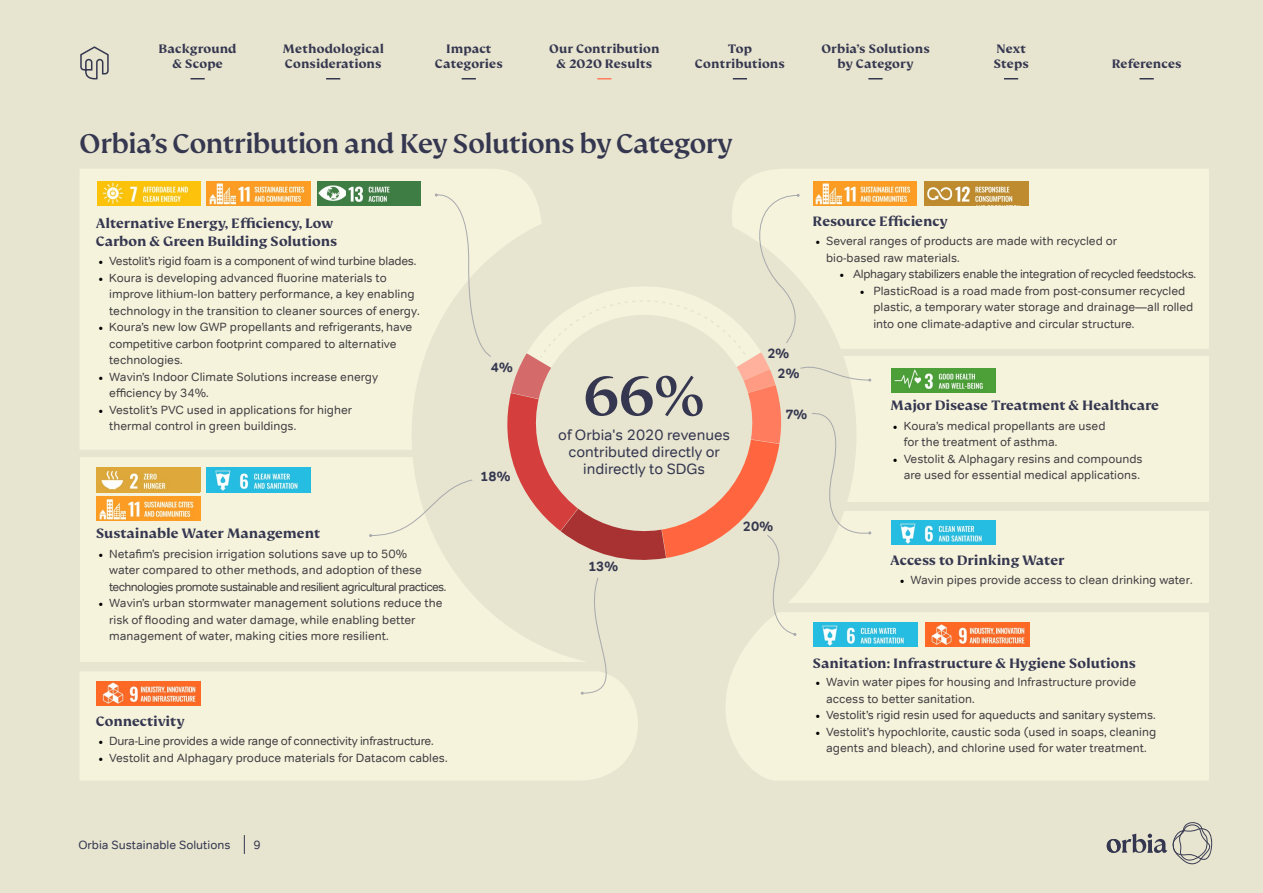
<style>
.page{position:relative;width:1263px;height:893px;background:#e7e4cf}
.page>*{position:absolute;margin:0;border:0;box-sizing:border-box;transform-origin:0 0}
.t1{font:500 61.8px "FS Kim";color:#353750}
.t2{font:500 30px "FS Kim";letter-spacing:-.02em;color:#353750}
.t3{font:700 15px/18px "FS Kim";color:#353750}
.t4{font:15px/16.8px "Tondo Trial";color:#353750;text-align:center}
.t5{font:700 13.5px/15px "FS Kim";letter-spacing:.01em;color:#353750;text-align:center}
.t6{font:700 13.5px/19.5px "Tondo Trial";color:#353750}
.t7{font:12px/16.5px "Tondo Trial";color:#414042}
.t8{font:12px "Tondo Trial";letter-spacing:-.02em;color:#414042}
.t9{font:12px "Tondo Trial";letter-spacing:-.03em;color:#414042}
.t10{font:12px "Tondo Trial";color:#353750}
.s1{font-family:"Adobe Hebrew";color:#000}
</style>
<div class="page">
<svg style="left:80px;top:46px;width:29px;height:34px"></svg>
<svg style="left:191px;top:78px;width:14px;height:2px"></svg>
<svg style="left:326px;top:78px;width:14px;height:2px"></svg>
<svg style="left:597px;top:78px;width:14px;height:2px"></svg>
<svg style="left:733px;top:78px;width:14px;height:2px"></svg>
<svg style="left:868px;top:78px;width:15px;height:2px"></svg>
<svg style="left:1004px;top:78px;width:14px;height:2px"></svg>
<svg style="left:1139px;top:78px;width:15px;height:2px"></svg>
<svg style="left:462px;top:78px;width:14px;height:2px"></svg>
<svg style="left:244px;top:835px;width:1px;height:19px"></svg>
<div style="left:80px;top:672px;width:558px;height:108px;background:#f6f3dd"></div>
<div style="left:80px;top:457px;width:551px;height:205px;background:#f6f3dd"></div>
<div style="left:80px;top:169px;width:453px;height:280px;background:#f6f3dd"></div>
<div style="left:726px;top:612px;width:483px;height:168px;background:#f6f3dd"></div>
<div style="left:786px;top:511px;width:423px;height:92px;background:#f6f3dd"></div>
<div style="left:832px;top:356px;width:377px;height:146px;background:#f6f3dd"></div>
<div style="left:736px;top:169px;width:473px;height:180px;background:#f6f3dd"></div>
<div style="left:412px;top:203px;width:444px;height:464px;background:#e7e4cf;border-radius:50%"></div>
<svg style="left:435px;top:188px;width:57px;height:169px"></svg>
<img style="left:207px;top:181px;width:103px;height:24px">
<img style="left:97px;top:181px;width:103px;height:24px">
<img style="left:317px;top:181px;width:103px;height:24px">
<img style="left:97px;top:496px;width:103px;height:25px">
<img style="left:97px;top:468px;width:103px;height:24px">
<img style="left:207px;top:468px;width:103px;height:24px">
<img style="left:97px;top:681px;width:103px;height:24px">
<img style="left:813px;top:181px;width:103px;height:24px">
<img style="left:925px;top:181px;width:102px;height:24px">
<hr style="left:974px;top:204px;width:47px;height:1px;background:#bf8b2e">
<hr style="left:929px;top:181px;width:47px;height:4px;background:#bf8b2e">
<img style="left:892px;top:368px;width:103px;height:24px">
<img style="left:892px;top:521px;width:103px;height:24px">
<img style="left:871px;top:623px;width:46px;height:24px">
<img style="left:925px;top:623px;width:103px;height:24px">
<svg style="left:499px;top:194px;width:372px;height:501px"></svg>
<svg style="left:369px;top:479px;width:104px;height:58px"></svg>
<svg style="left:1107px;top:822px;width:105px;height:42px"></svg>
<p class="t5" style="left:159px;top:42px;width:80px">Background &amp; Scope</p>
<p class="t5" style="left:283px;top:42px;width:103px;text-align:left">Methodological<br>Considerations</p>
<p class="t5" style="left:549px;top:42px;width:112px">Our Contribution &amp; 2020 Results</p>
<p class="t5" style="left:695px;top:42px;width:91px">Top<br>Contributions</p>
<p class="t5" style="left:821px;top:42px;width:110px">Orbia’s Solutions by Category</p>
<p class="t5" style="left:993px;top:42px;width:37px;text-align:left">Next<br>Steps</p>
<p class="t5" style="left:435px;top:42px;width:69px">Impact<br>Categories</p>
<h2 class="t2" style="left:80px;top:127px;width:655px">Orbia’s Contribution and Key Solutions by Category</h2>
<p class="t5" style="left:1112px;top:57px;width:71px">References</p>
<p class="t3" style="left:96px;top:214px;width:243px">Alternative Energy, Efficiency, Low<br>Carbon &amp; Green Building Solutions</p>
<p class="t8" style="left:98px;top:254px;width:319px"><span class="s1">•</span> Vestolit’s rigid foam is a component of wind turbine blades.</p>
<p class="t7" style="left:109px;top:269px;width:312px;text-indent:-11px"><span class="s1">•</span> Koura is developing advanced fluorine materials to improve lithium-Ion battery performance, a key enabling technology in the transition to cleaner sources of energy.</p>
<p class="t7" style="left:109px;top:319px;width:305px;text-indent:-11px"><span class="s1">•</span> Koura’s new low GWP propellants and refrigerants, have competitive carbon footprint compared to alternative technologies.</p>
<p class="t7" style="left:109px;top:368px;width:270px;text-indent:-11px"><span class="s1">•</span> Wavin’s Indoor Climate Solutions increase energy efficiency by 34%.</p>
<p class="t7" style="left:109px;top:401px;width:245px;text-indent:-11px"><span class="s1">•</span> Vestolit’s PVC used in applications for higher thermal control in green buildings.</p>
<p class="t3" style="left:96px;top:525px;width:226px">Sustainable Water Management</p>
<p class="t7" style="left:109px;top:545px;width:339px;text-indent:-11px"><span class="s1">•</span> Netafim’s precision irrigation solutions save up to 50%<br>water compared to other methods, and adoption of these technologies promote sustainable and resilient agricultural practices.</p>
<p class="t7" style="left:109px;top:595px;width:335px;text-indent:-11px"><span class="s1">•</span> Wavin’s urban stormwater management solutions reduce the risk of flooding and water damage, while enabling better management of water, making cities more resilient.</p>
<p class="t3" style="left:96px;top:712px;width:90px">Connectivity</p>
<p class="t8" style="left:98px;top:734px;width:337px"><span class="s1">•</span> Dura-Line provides a wide range of connectivity infrastructure.</p>
<p class="t7" style="left:98px;top:749px;width:351px"><span class="s1">•</span> Vestolit and Alphagary produce materials for Datacom cables.</p>
<p class="t10" style="left:78px;top:837px;width:154px">Orbia Sustainable Solutions</p>
<p class="t10" style="left:253px;top:837px;width:9px">9</p>
<p class="t6" style="left:491px;top:358px;width:23px">4%</p>
<p class="t6" style="left:480px;top:467px;width:32px">18%</p>
<h1 class="t1" style="left:584px;top:362px;width:123px">66%</h1>
<p class="t4" style="left:568px;top:443px;width:153px">contributed directly or indirectly to SDGs</p>
<p class="t4" style="left:558px;top:426px;width:174px">of Orbia's 2020 revenues</p>
<p class="t3" style="left:813px;top:212px;width:136px">Resource Efficiency</p>
<p class="t7" style="left:826px;top:233px;width:292px;text-indent:-11px"><span class="s1">•</span> Several ranges of products are made with recycled or bio-based raw materials.</p>
<p class="t9" style="left:840px;top:267px;width:358px"><span class="s1">•</span> Alphagary stabilizers enable the integration of recycled feedstocks.</p>
<p class="t7" style="left:873px;top:283px;width:321px;text-indent:-14px"><span class="s1">•</span> PlasticRoad is a road made from post-consumer recycled plastic, a temporary water storage and drainage—all rolled into one climate-adaptive and circular structure.</p>
<p class="t6" style="left:777px;top:344px;width:23px;text-indent:-10px">2%<br>2%</p>
<p class="t6" style="left:785px;top:405px;width:23px">7%</p>
<p class="t3" style="left:890px;top:397px;width:270px">Major Disease Treatment &amp; Healthcare</p>
<p class="t7" style="left:904px;top:418px;width:203px;text-indent:-11px"><span class="s1">•</span> Koura’s medical propellants are used for the treatment of asthma.</p>
<p class="t7" style="left:893px;top:451px;width:251px;text-align:right"><span class="s1">•</span> Vestolit &amp; Alphagary resins and compounds are used for essential medical applications.</p>
<p class="t6" style="left:588px;top:557px;width:32px">13%</p>
<p class="t6" style="left:743px;top:517px;width:32px">20%</p>
<p class="t3" style="left:890px;top:551px;width:176px">Access to Drinking Water</p>
<p class="t7" style="left:900px;top:572px;width:294px"><span class="s1">•</span> Wavin pipes provide access to clean drinking water.</p>
<p class="t3" style="left:813px;top:655px;width:325px">Sanitation: Infrastructure &amp; Hygiene Solutions</p>
<p class="t7" style="left:826px;top:674px;width:312px;text-indent:-11px"><span class="s1">•</span> Wavin water pipes for housing and Infrastructure provide access to better sanitation.</p>
<p class="t7" style="left:815px;top:707px;width:342px"><span class="s1">•</span> Vestolit’s rigid resin used for aqueducts and sanitary systems.</p>
<p class="t7" style="left:815px;top:724px;width:342px;text-align:center"><span class="s1">•</span> Vestolit’s hypochlorite, caustic soda (used in soaps, cleaning agents and bleach), and chlorine used for water treatment.</p>
</div>
